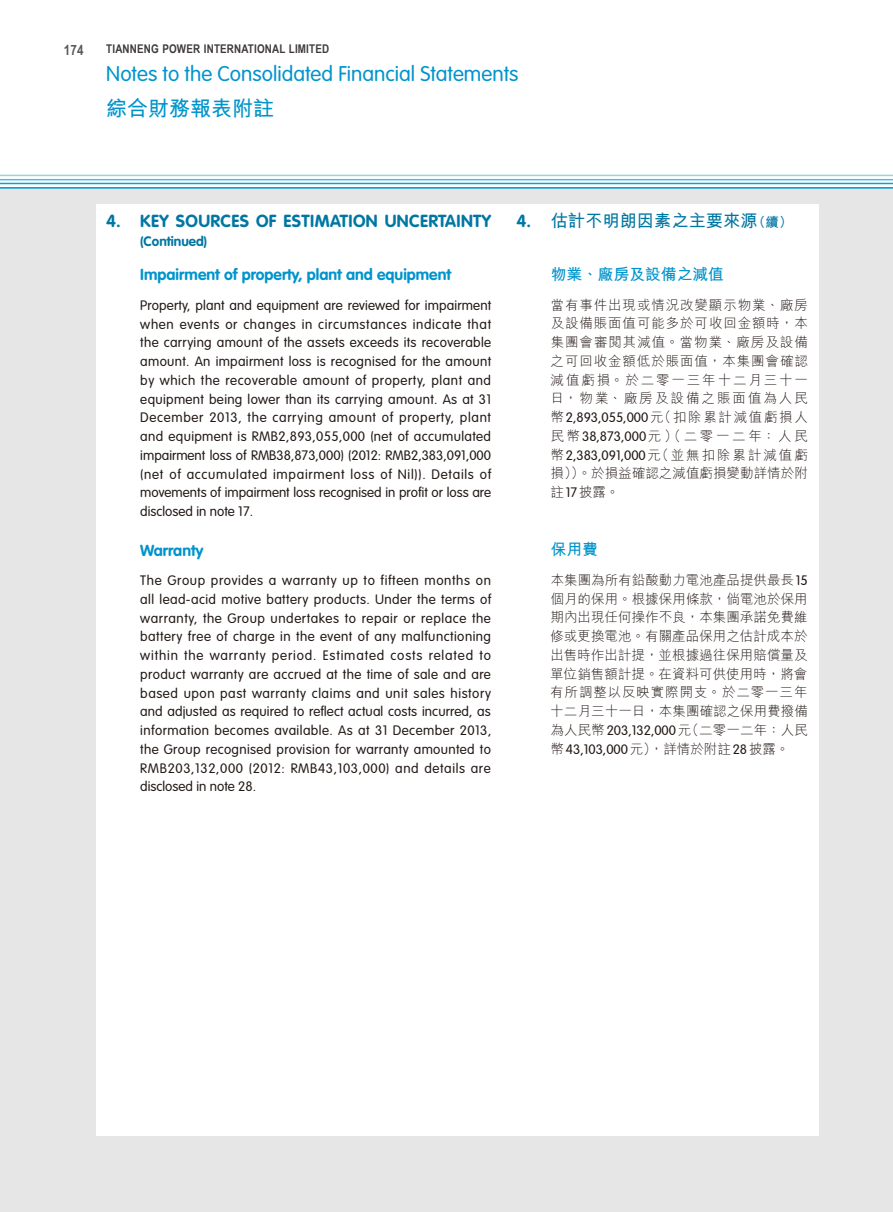
<style>
.page{position:relative;width:893px;height:1212px;background:#fff}
.page>*{position:absolute;margin:0;border:0;box-sizing:border-box;transform-origin:0 0}
.t1{font:300 21px "VAG Rounded Std";color:#0094cc}
.t2{font:700 21px "M Hei HK";color:#0094cc}
.t3{font:700 17.25px "VAG Rounded Std";letter-spacing:.025em;color:#0077a3}
.t4{font:700 17.25px "M Hei HK";color:#0077a3}
.t5{font:700 15.75px "VAG Rounded Std";color:#0094cc}
.t6{font:700 15.75px "M Hei HK";color:#0094cc}
.t7{font:700 14.25px "Arial Narrow";color:#595857}
.t8{font:300 13.5px/18.8px "VAG Rounded Std";color:#231916;text-align:justify}
.t9{font:300 13.5px/18.8px "M Hei HK";letter-spacing:.065em;color:#231916;text-align:justify}
.t10{font:300 13.5px/18.8px "M Hei HK";letter-spacing:.005em;color:#231916}
.t11{font:300 13.5px "M Hei HK";letter-spacing:.2em;color:#231916}
.t12{font:700 13.5px "VAG Rounded Std";color:#0077a3}
.t13{font:700 12px "Arial Narrow";letter-spacing:.015em;color:#3f3b3a}
.s1{font-family:"VAG Rounded Std"}
.s2{font-size:13.5px}
.s3{font-family:"M Hei HK"}
</style>
<div class="page">
<div style="left:0;top:187px;width:893px;height:1025px;background:#e6e6e7"></div>
<div style="left:96px;top:204px;width:723px;height:931px;background:#fff"></div>
<hr style="left:0;top:187px;width:893px;height:2px;background:#0094cc">
<hr style="left:0;top:183px;width:893px;height:1px;background:#00a5d6">
<hr style="left:0;top:179px;width:893px;height:1px;background:#53bae0">
<hr style="left:0;top:175px;width:893px;height:1px;background:#9ad2eb">
<p class="t7" style="left:64px;top:39px;width:21px">174</p>
<p class="t13" style="left:106px;top:40px;width:224px">TIANNENG POWER INTERNATIONAL LIMITED</p>
<h1 class="t1" style="left:106px;top:62px;width:414px">Notes to the Consolidated Financial Statements</h1>
<h1 class="t2" style="left:106px;top:93px;width:169px">綜合財務報表附註</h1>
<p class="t3" style="left:106px;top:211px;width:386px">4. KEY SOURCES OF ESTIMATION UNCERTAINTY</p>
<p class="t12" style="left:140px;top:233px;width:68px">(Continued)</p>
<p class="t5" style="left:140px;top:265px;width:312px">Impairment of property, plant and equipment</p>
<p class="t8" style="left:140px;top:296px;width:352px">Property, plant and equipment are reviewed for impairment when events or changes in circumstances indicate that the carrying amount of the assets exceeds its recoverable amount. An impairment loss is recognised for the amount by which the recoverable amount of property, plant and equipment being lower than its carrying amount. As at 31<br>December 2013, the carrying amount of property, plant and equipment is RMB2,893,055,000 (net of accumulated impairment loss of RMB38,873,000) (2012: RMB2,383,091,000 (net of accumulated impairment loss of Nil)). Details of movements of impairment loss recognised in profit or loss are disclosed in note 17.</p>
<p class="t5" style="left:140px;top:541px;width:65px">Warranty</p>
<p class="t8" style="left:140px;top:571px;width:353px">The Group provides a warranty up to fifteen months on all lead-acid motive battery products. Under the terms of warranty, the Group undertakes to repair or replace the battery free of charge in the event of any malfunctioning within the warranty period. Estimated costs related to product warranty are accrued at the time of sale and are based upon past warranty claims and unit sales history and adjusted as required to reflect actual costs incurred, as information becomes available. As at 31 December 2013, the Group recognised provision for warranty amounted to RMB203,132,000 (2012: RMB43,103,000) and details are disclosed in note 28.</p>
<p class="t4" style="left:517px;top:208px;width:277px"><span class="s1">4.</span> 估計不明朗因素之主要來源<span class="s2">（續）</span></p>
<p class="t6" style="left:551px;top:263px;width:175px">物業、廠房及設備之減值</p>
<p class="t9" style="left:551px;top:295px;width:259px">當有事件出現或情況改變顯示物業、廠房及設備賬面值可能多於可收回金額時，本集團會審閱其減值。當物業、廠房及設備之可回收金額低於賬面值，本集團會確認減值虧損。於二零一三年十二月三十一日，物業、廠房及設備之賬面值為人民</p>
<p class="t8" style="left:551px;top:408px;width:259px"><span class="s3">幣</span>2,893,055,000<span class="s3">元（扣除累計減值虧損人</span></p>
<p class="t11" style="left:551px;top:429px;width:259px">民幣<span class="s1">38,873,000</span>元）（二零一二年：人民</p>
<p class="t8" style="left:551px;top:446px;width:259px"><span class="s3">幣</span>2,383,091,000<span class="s3">元（並無扣除累計減值虧</span></p>
<p class="t10" style="left:551px;top:464px;width:259px">損））。於損益確認之減值虧損變動詳情於附註<span class="s1">17</span>披露。</p>
<p class="t6" style="left:551px;top:538px;width:49px">保用費</p>
<p class="t9" style="left:550px;top:570px;width:259px">本集團為所有鉛酸動力電池產品提供最長<span class="s1">15</span>個月的保用。根據保用條款，倘電池於保用期內出現任何操作不良，本集團承諾免費維修或更換電池。有關產品保用之估計成本於出售時作出計提，並根據過往保用賠償量及單位銷售額計提。在資料可供使用時，將會有所調整以反映實際開支。於二零一三年十二月三十一日，本集團確認之保用費撥備為人民幣<span class="s1">203,132,000</span>元（二零一二年：人民幣<span class="s1">43,103,000</span>元），詳情於附註<span class="s1">28</span>披露。</p>
</div>
